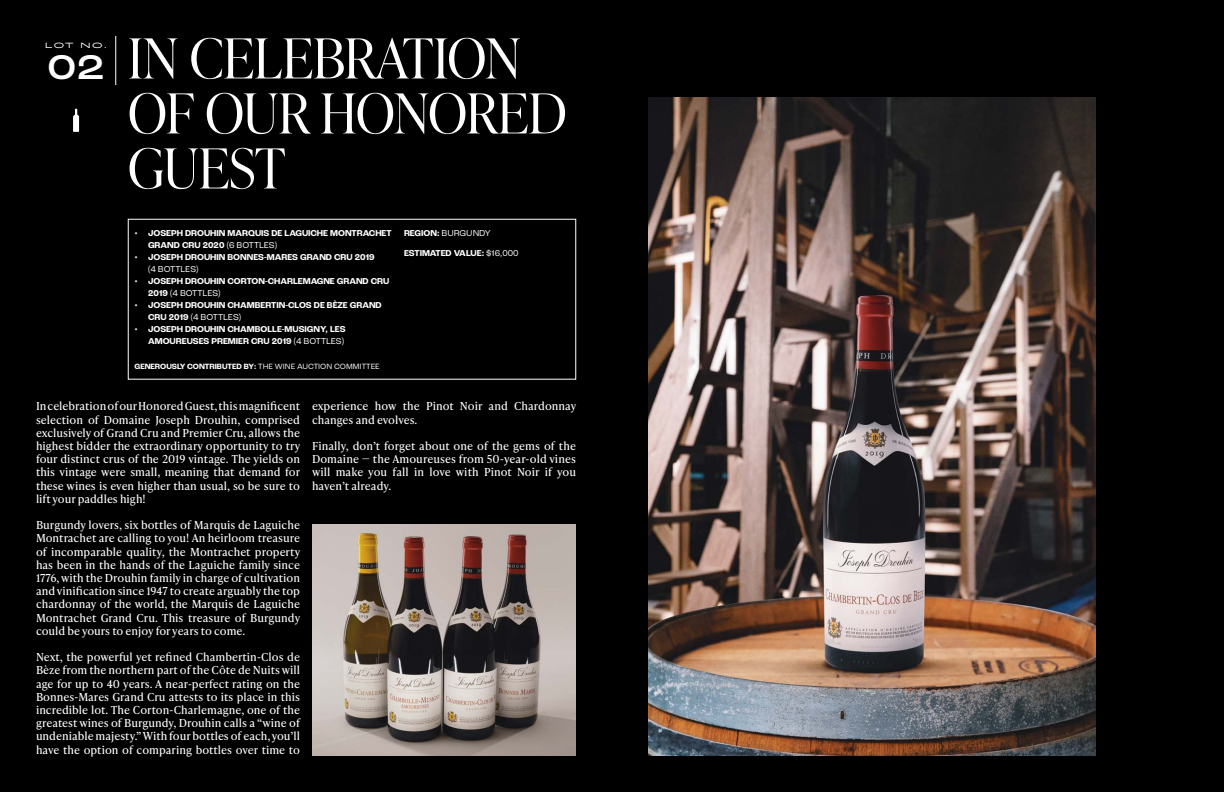
<style>
.page{position:relative;width:1224px;height:792px;background:#000}
.page>*{position:absolute;margin:0;border:0;box-sizing:border-box;transform-origin:0 0}
.t1{font:300 55px/55px "Ivy Presto Display";letter-spacing:-.005em;color:#fff}
.t2{font:500 expanded 36px "Roc Grotesk";color:#fff}
.t3{font:11px/13.2px "Ivy Presto Text";color:#fff;text-align:justify}
.t4{font:700 9px/12px "Roc Grotesk";color:#fff}
.t5{font:9px "Roc Grotesk";color:#fff}
.t6{font:700 8px "Roc Grotesk";color:#fff}
.t7{font:8px "Roc Grotesk Extra Wide";color:#fff}
.s1{font-weight:400}
.s2{font-weight:700}
</style>
<div class="page">
<hr style="left:116px;top:36px;width:1px;height:49px;background:#fff">
<img style="left:312px;top:524px;width:264px;height:232px">
<img style="left:648px;top:97px;width:448px;height:659px">
<svg style="left:73px;top:109px;width:6px;height:23px"></svg>
<p class="t7" style="left:45px;top:40px;width:64px">LOT NO.</p>
<h1 class="t1" style="left:128px;top:28px;width:440px">IN CELEBRATION<br>OF OUR HONORED<br>GUEST</h1>
<h2 class="t2" style="left:48px;top:45px;width:59px">02</h2>
<p class="t4" style="left:148px;top:228px;width:245px;text-indent:-14px">• JOSEPH DROUHIN MARQUIS DE LAGUICHE MONTRACHET<br>GRAND CRU 2020 <span class="s1">(6 BOTTLES)</span></p>
<p class="t4" style="left:135px;top:252px;width:242px">• JOSEPH DROUHIN BONNES-MARES GRAND CRU 2019</p>
<p class="t5" style="left:148px;top:264px;width:52px">(4 BOTTLES)</p>
<p class="t4" style="left:148px;top:276px;width:243px;text-indent:-14px">• JOSEPH DROUHIN CORTON-CHARLEMAGNE GRAND CRU<br>2019 <span class="s1">(4 BOTTLES)</span></p>
<p class="t4" style="left:148px;top:300px;width:235px;text-indent:-14px">• JOSEPH DROUHIN CHAMBERTIN-CLOS DE BÈZE GRAND<br>CRU 2019 <span class="s1">(4 BOTTLES)</span></p>
<p class="t4" style="left:135px;top:324px;width:212px;text-align:right">• JOSEPH DROUHIN CHAMBOLLE-MUSIGNY, LES<br>AMOUREUSES PREMIER CRU 2019 <span class="s1">(4 BOTTLES)</span></p>
<p class="t6" style="left:135px;top:361px;width:247px">GENEROUSLY CONTRIBUTED BY: <span class="s1">THE WINE AUCTION COMMITTEE</span></p>
<p class="t5" style="left:404px;top:228px;width:88px"><span class="s2">REGION:</span> BURGUNDY</p>
<p class="t4" style="left:404px;top:248px;width:116px">ESTIMATED VALUE: <span class="s1">$16,000</span></p>
<p class="t3" style="left:36px;top:399px;width:266px">In celebration of our Honored Guest, this magnificent selection of Domaine Joseph Drouhin, comprised exclusively of Grand Cru and Premier Cru, allows the highest bidder the extraordinary opportunity to try four distinct crus of the 2019 vintage. The yields on this vintage were small, meaning that demand for these wines is even higher than usual, so be sure to lift your paddles high!</p>
<p class="t3" style="left:36px;top:518px;width:266px">Burgundy lovers, six bottles of Marquis de Laguiche Montrachet are calling to you! An heirloom treasure of incomparable quality, the Montrachet property has been in the hands of the Laguiche family since 1776, with the Drouhin family in charge of cultivation and vinification since 1947 to create arguably the top chardonnay of the world, the Marquis de Laguiche Montrachet Grand Cru. This treasure of Burgundy could be yours to enjoy for years to come.</p>
<p class="t3" style="left:36px;top:650px;width:266px">Next, the powerful yet refined Chambertin-Clos de Bèze from the northern part of the Côte de Nuits will age for up to 40 years. A near-perfect rating on the Bonnes-Mares Grand Cru attests to its place in this incredible lot. The Corton-Charlemagne, one of the greatest wines of Burgundy, Drouhin calls a “wine of undeniable majesty.” With four bottles of each, you’ll have the option of comparing bottles over time to</p>
<p class="t3" style="left:312px;top:399px;width:266px">experience how the Pinot Noir and Chardonnay changes and evolves.</p>
<p class="t3" style="left:312px;top:439px;width:266px">Finally, don’t forget about one of the gems of the Domaine — the Amoureuses from 50-year-old vines will make you fall in love with Pinot Noir if you haven’t already.</p>
</div>
